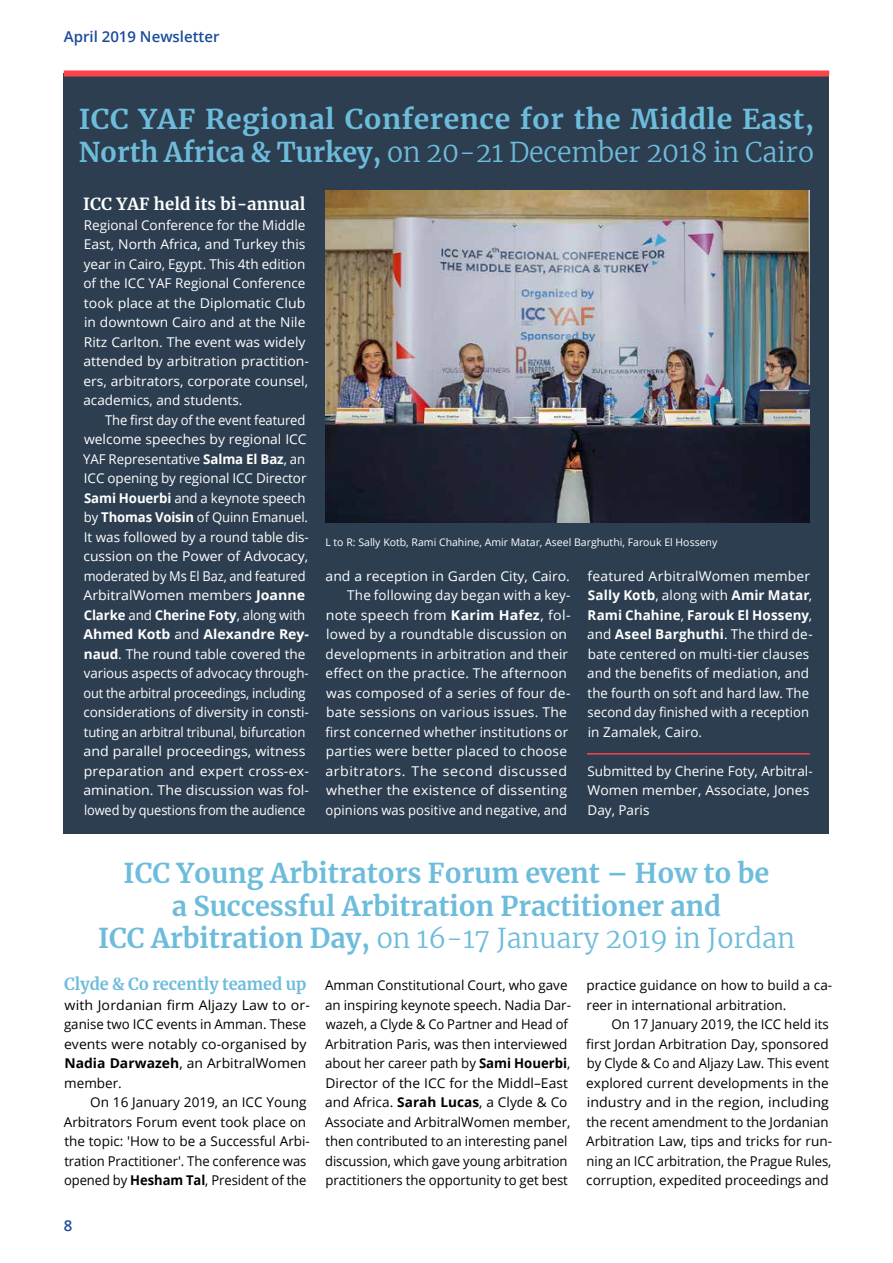
<style>
.page{position:relative;width:893px;height:1263px;background:#fff}
.page>*{position:absolute;margin:0;border:0;box-sizing:border-box;transform-origin:0 0}
.t1{font:700 27px/32.4px "Merriweather";color:#6dbcdb;text-align:center}
.t2{font:700 27px/32.4px "Merriweather";color:#6dbcdb;scale:1.05 1}
.t3{font:700 16.5px "Merriweather";color:#6dbcdb}
.t4{font:700 16.5px "Merriweather";color:#fff}
.t5{font:600 15px "Open Sans";color:#1b4c9c}
.t6{font:13.5px/19.5px "Open Sans";color:#fff}
.t7{font:13.5px/19.5px "Open Sans";color:#000}
.t8{font:13.5px/19.5px "Open Sans";color:#fff;scale:.96 1}
.t9{font:13.5px/19.5px "Open Sans";color:#000;scale:1.05 1}
.t10{font:10.5px "Open Sans";color:#fff}
.s1{font-weight:300}
.s2{font-weight:700}
</style>
<div class="page">
<div style="left:64px;top:73px;width:765px;height:761px;background:#2c3e50"></div>
<div style="left:64px;top:70px;width:765px;height:6px;background:#fc4349"></div>
<hr style="left:587px;top:753px;width:223px;height:1px;background:#fc4349">
<img style="left:325px;top:190px;width:485px;height:332px">
<p class="t5" style="left:64px;top:26px;width:157px">April 2019 Newsletter</p>
<h1 class="t2" style="left:79px;top:102px;width:702px">ICC YAF Regional Conference for the Middle East,<br>North Africa &amp; Turkey, <span class="s1">on 20-21 December 2018 in Cairo</span></h1>
<p class="t4" style="left:83px;top:193px;width:224px">ICC YAF held its bi-annual</p>
<p class="t6" style="left:83px;top:215px;width:227px">Regional Conference for the Middle East, North Africa, and Turkey this year in Cairo, Egypt. This 4th edition of the ICC YAF Regional Conference took place at the Diplomatic Club in downtown Cairo and at the Nile Ritz Carlton. The event was widely attended by arbitration practition&shy;ers, arbitrators, corporate counsel, academics, and students.</p>
<p class="t8" style="left:83px;top:410px;width:237px;text-indent:22px">The first day of the event featured welcome speeches by regional ICC YAF Representative <span class="s2">Salma El Baz</span>, an ICC opening by regional ICC Director <span class="s2">Sami Houerbi</span> and a keynote speech by <span class="s2">Thomas Voisin</span> of Quinn Emanuel.<br>It was followed by a round table dis&shy;cussion on the Power of Advocacy, moderated by Ms El Baz, and featured ArbitralWomen members <span class="s2">Joanne Clarke</span> and <span class="s2">Cherine Foty</span>, along with <span class="s2">Ahmed Kotb</span> and <span class="s2">Alexandre Rey&shy;naud</span>. The round table covered the various aspects of advocacy through&shy;out the arbitral proceedings, including considerations of diversity in consti&shy;tuting an arbitral tribunal, bifurcation and parallel proceedings, witness preparation and expert cross-ex&shy;amination. The discussion was fol&shy;lowed by questions from the audience</p>
<p class="t10" style="left:325px;top:535px;width:393px">L to R: Sally Kotb, Rami Chahine, Amir Matar, Aseel Barghuthi, Farouk El Hosseny</p>
<p class="t6" style="left:326px;top:566px;width:247px;text-align:right">and a reception in Garden City, Cairo.<br>The following day began with a key&shy;note speech from <span class="s2">Karim Hafez</span>, fol&shy;lowed by a roundtable discussion on developments in arbitration and their effect on the practice. The afternoon was composed of a series of four de&shy;bate sessions on various issues. The first concerned whether institutions or parties were better placed to choose arbitrators. The second discussed whether the existence of dissenting opinions was positive and negative, and</p>
<p class="t6" style="left:587px;top:566px;width:227px">featured ArbitralWomen member<br><span class="s2">Sally Kotb</span>, along with <span class="s2">Amir Matar</span>,<br><span class="s2">Rami Chahine</span>, <span class="s2">Farouk El Hosseny</span>, and <span class="s2">Aseel Barghuthi</span>. The third de&shy;bate centered on multi-tier clauses and the benefits of mediation, and the fourth on soft and hard law. The second day finished with a reception in Zamalek, Cairo.</p>
<p class="t6" style="left:587px;top:761px;width:227px">Submitted by Cherine Foty, Arbitral-<br>Women member, Associate, Jones<br>Day, Paris</p>
<h1 class="t1" style="left:98px;top:856px;width:698px">ICC Young Arbitrators Forum event – How to be<br>a Successful Arbitration Practitioner and<br>ICC Arbitration Day, <span class="s1">on 16-17 January 2019 in Jordan</span></h1>
<p class="t3" style="left:64px;top:973px;width:244px">Clyde &amp; Co recently teamed up</p>
<p class="t9" style="left:64px;top:995px;width:236px">with Jordanian firm Aljazy Law to or&shy;ganise two ICC events in Amman. These events were notably co-organised by<br><span class="s2">Nadia Darwazeh</span>, an ArbitralWomen member.</p>
<p class="t7" style="left:64px;top:1092px;width:248px;text-indent:26px">On 16 January 2019, an ICC Young Arbitrators Forum event took place on the topic: 'How to be a Successful Arbi&shy;tration Practitioner'. The conference was opened by <span class="s2">Hesham Tal</span>, President of the</p>
<p class="t7" style="left:325px;top:975px;width:247px">Amman Constitutional Court, who gave an inspiring keynote speech. Nadia Dar&shy;wazeh, a Clyde &amp; Co Partner and Head of Arbitration Paris, was then interviewed about her career path by <span class="s2">Sami Houerbi</span>, Director of the ICC for the Middl–East and Africa. <span class="s2">Sarah Lucas</span>, a Clyde &amp; Co Associate and ArbitralWomen member, then contributed to an interesting panel discussion, which gave young arbitration practitioners the opportunity to get best</p>
<p class="t7" style="left:586px;top:975px;width:247px">practice guidance on how to build a ca&shy;reer in international arbitration.</p>
<p class="t7" style="left:586px;top:1014px;width:248px;text-indent:25px">On 17 January 2019, the ICC held its first Jordan Arbitration Day, sponsored by Clyde &amp; Co and Aljazy Law. This event explored current developments in the industry and in the region, including the recent amendment to the Jordanian Arbitration Law, tips and tricks for run&shy;ning an ICC arbitration, the Prague Rules, corruption, expedited proceedings and</p>
<p class="t5" style="left:64px;top:1215px;width:10px">8</p>
</div>
